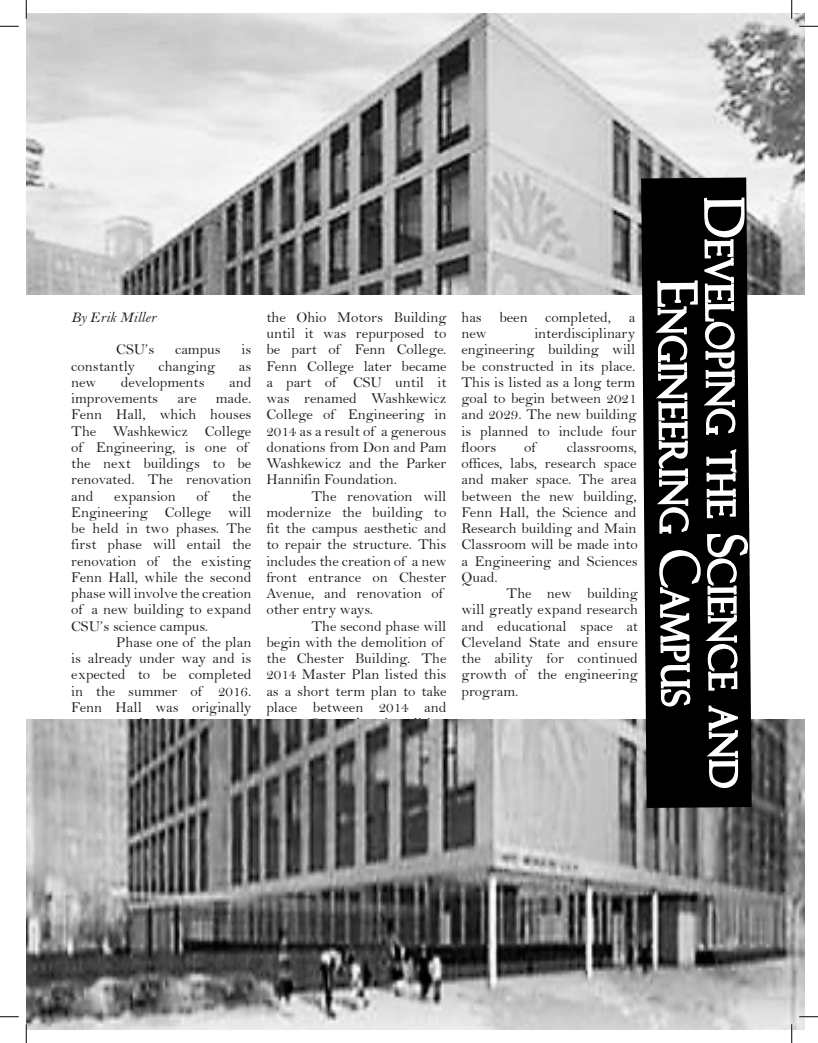
<style>
.page{position:relative;width:818px;height:1043px;background:#fff}
.page>*{position:absolute;margin:0;border:0;box-sizing:border-box;transform-origin:0 0}
.t1{font:36.75px/47.5px "Felix Titling";color:#fff;text-align:center;scale:.91 1}
.t2{font:15px/16.2px "Bell";color:#231f20;text-align:justify}
.t3{font:15px "Bell MT Italic";color:#231f20}
.s1{font-size:52.5px}
</style>
<div class="page">
<img style="left:26px;top:719px;width:778px;height:310px">
<img style="left:26px;top:14px;width:778px;height:280px">
<svg style="left:641px;top:177px;width:110px;height:631px;fill:#000"></svg>
<svg style="left:652px;top:196px;width:97px;height:833px;background:#4b4b4b"></svg>
<svg style="left:0;top:25px;width:19px;height:2px"></svg>
<svg style="left:799px;top:25px;width:19px;height:2px"></svg>
<svg style="left:0;top:1016px;width:19px;height:1px"></svg>
<svg style="left:799px;top:1015px;width:19px;height:2px"></svg>
<svg style="left:25px;top:0;width:2px;height:19px"></svg>
<svg style="left:25px;top:1024px;width:2px;height:18px"></svg>
<svg style="left:790px;top:0;width:2px;height:19px"></svg>
<svg style="left:790px;top:1024px;width:2px;height:18px"></svg>
<p class="t3" style="left:71px;top:308px;width:86px">By Erik Miller</p>
<p class="t2" style="left:116px;top:341px;width:39px">CSU’s</p>
<p class="t2" style="left:175px;top:341px;width:47px">campus</p>
<p class="t2" style="left:241px;top:341px;width:11px">is</p>
<p class="t2" style="left:71px;top:357px;width:65px">constantly</p>
<p class="t2" style="left:158px;top:357px;width:58px">changing</p>
<p class="t2" style="left:239px;top:357px;width:14px">as</p>
<p class="t2" style="left:71px;top:374px;width:27px">new</p>
<p class="t2" style="left:121px;top:374px;width:85px">developments</p>
<p class="t2" style="left:229px;top:374px;width:24px">and</p>
<p class="t2" style="left:71px;top:390px;width:88px">improvements</p>
<p class="t2" style="left:178px;top:390px;width:20px">are</p>
<p class="t2" style="left:71px;top:390px;width:181px;text-align:left;text-indent:145px">made.<br>Fenn Hall, which houses<br>The Washkewicz College of Engineering, is one of the next buildings to be renovated. The renovation and</p>
<p class="t2" style="left:71px;top:487px;width:182px;text-indent:161px">the Engineering College will be held in two phases. The first phase will entail the renovation of the existing Fenn Hall, while the second phase will involve the creation of a new building to expand CSU’s science campus.</p>
<p class="t2" style="left:71px;top:634px;width:182px;text-indent:45px">Phase one of the plan is already under way and is expected to be completed in the summer of 2016.<br>Fenn Hall was originally</p>
<p class="t2" style="left:114px;top:487px;width:63px">expansion</p>
<p class="t2" style="left:196px;top:487px;width:13px">of</p>
<p class="t2" style="left:266px;top:309px;width:182px">the Ohio Motors Building until it was repurposed to be part of Fenn College.<br>Fenn College later became a part of CSU until it was renamed Washkewicz College of Engineering in 2014 as a result of a generous donations from Don and Pam Washkewicz and the Parker Hannifin Foundation.</p>
<p class="t2" style="left:266px;top:487px;width:182px;text-align:left;text-indent:45px">The renovation will modernize the building to fit the campus aesthetic and to repair the structure. This includes the creation of a new front entrance on Chester<br>Avenue, and renovation of other entry ways.</p>
<p class="t2" style="left:266px;top:617px;width:182px;text-align:left;text-indent:45px">The second phase will begin with the demolition of the Chester Building. The<br>2014 Master Plan listed this as a short term plan to take place between 2014 and</p>
<p class="t2" style="left:461px;top:309px;width:175px">has been completed, a new</p>
<p class="t2" style="left:461px;top:325px;width:177px;text-indent:73px">interdisciplinary engineering building will be constructed in its place.<br>This is listed as a long term goal to begin between 2021 and 2029. The new building is planned to include four floors</p>
<p class="t2" style="left:461px;top:439px;width:178px;text-indent:105px">classrooms, offices, labs, research space and maker space. The area between the new building, Fenn Hall, the Science and Research building and Main Classroom will be made into a Engineering and Sciences Quad.</p>
<p class="t2" style="left:461px;top:585px;width:178px;text-indent:45px">The new building will greatly expand research and educational space at Cleveland State and ensure the ability for continued growth of the engineering program.</p>
<p class="t2" style="left:524px;top:439px;width:13px">of</p>
<p class="t1" style="left:739px;top:197px;width:650px;rotate:89deg"><span class="s1">D</span>eveloping th e <span class="s1">S</span>c ienc e and<br><span class="s1">E</span>ngineering <span class="s1">C</span>ampus</p>
</div>
